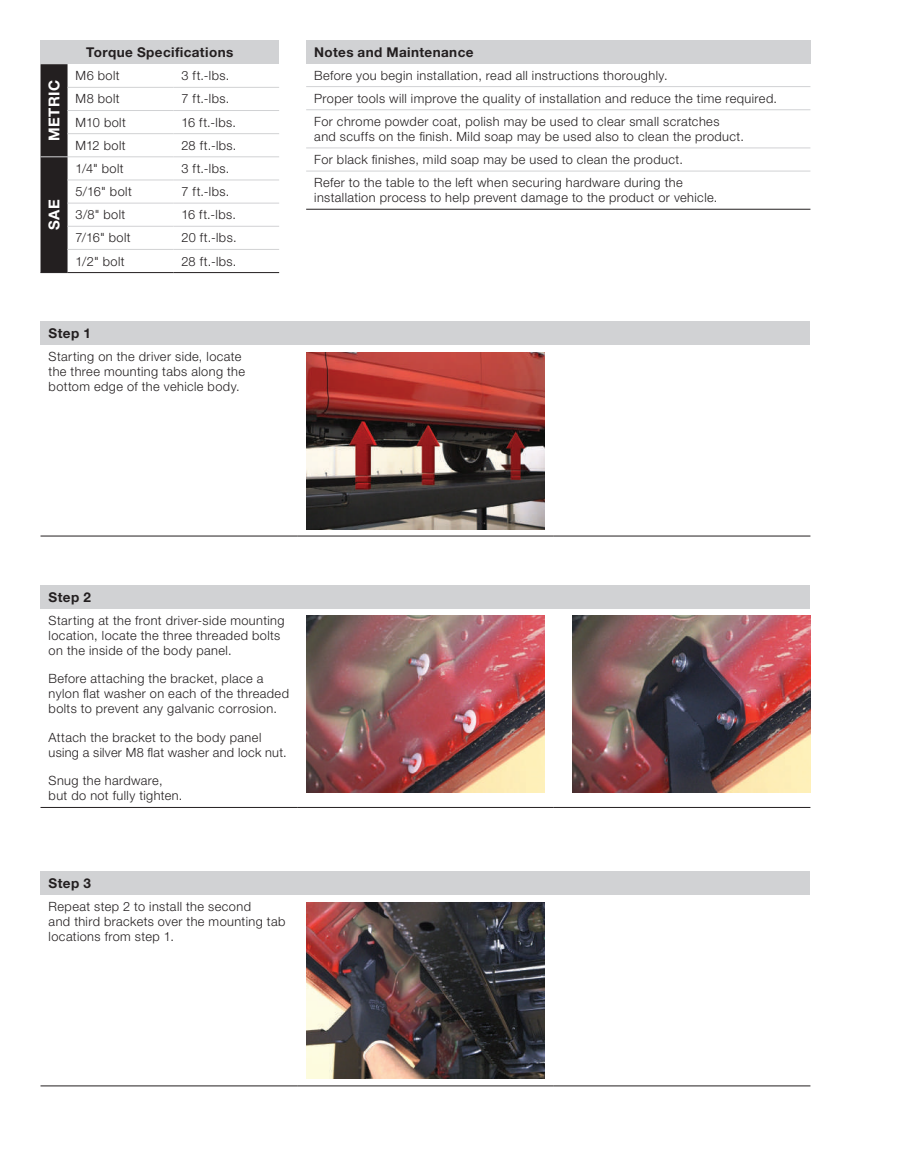
<style>
.page{position:relative;width:905px;height:1175px;background:#fff}
.page>*{position:absolute;margin:0;border:0;box-sizing:border-box;transform-origin:0 0}
.t1{font:700 15px "Helvetica Neue LT Std";letter-spacing:.02em;color:#fff}
.t2{font:700 13.5px "Helvetica Neue LT Std";letter-spacing:.03em;color:#231f20}
.t3{font:300 12.75px/15px "Helvetica Neue LT Std";letter-spacing:.03em;color:#231f20}
</style>
<div class="page">
<div style="left:40px;top:321px;width:770px;height:24px;background:#d1d2d4"></div>
<hr style="left:40px;top:535px;width:257px;height:1px;background:#231f20">
<hr style="left:297px;top:535px;width:257px;height:1px;background:#231f20">
<hr style="left:554px;top:535px;width:256px;height:1px;background:#231f20">
<img style="left:306px;top:352px;width:239px;height:177px">
<div style="left:40px;top:585px;width:770px;height:23px;background:#d1d2d4"></div>
<hr style="left:40px;top:807px;width:257px;height:1px;background:#231f20">
<hr style="left:297px;top:807px;width:257px;height:1px;background:#231f20">
<hr style="left:554px;top:807px;width:256px;height:1px;background:#231f20">
<img style="left:306px;top:615px;width:239px;height:177px">
<img style="left:572px;top:615px;width:238px;height:177px">
<div style="left:40px;top:871px;width:770px;height:24px;background:#d1d2d4"></div>
<hr style="left:40px;top:1085px;width:257px;height:1px;background:#231f20">
<hr style="left:297px;top:1085px;width:257px;height:1px;background:#231f20">
<hr style="left:554px;top:1085px;width:256px;height:1px;background:#231f20">
<img style="left:306px;top:902px;width:239px;height:176px">
<div style="left:306px;top:40px;width:504px;height:24px;background:#d1d2d4"></div>
<hr style="left:306px;top:86px;width:504px;height:1px;background:#d1d2d4">
<hr style="left:306px;top:109px;width:504px;height:1px;background:#d1d2d4">
<hr style="left:306px;top:147px;width:504px;height:1px;background:#d1d2d4">
<hr style="left:306px;top:171px;width:504px;height:1px;background:#d1d2d4">
<hr style="left:306px;top:209px;width:504px;height:1px;background:#231f20">
<div style="left:40px;top:40px;width:239px;height:24px;background:#d1d2d4"></div>
<hr style="left:68px;top:156px;width:105px;height:1px;background:#d1d2d4">
<hr style="left:173px;top:156px;width:106px;height:1px;background:#d1d2d4">
<hr style="left:68px;top:87px;width:105px;height:1px;background:#d1d2d4">
<hr style="left:173px;top:87px;width:106px;height:1px;background:#d1d2d4">
<hr style="left:68px;top:180px;width:105px;height:1px;background:#d1d2d4">
<hr style="left:173px;top:180px;width:106px;height:1px;background:#d1d2d4">
<hr style="left:68px;top:110px;width:105px;height:1px;background:#d1d2d4">
<hr style="left:173px;top:110px;width:106px;height:1px;background:#d1d2d4">
<hr style="left:68px;top:203px;width:105px;height:1px;background:#d1d2d4">
<hr style="left:173px;top:203px;width:106px;height:1px;background:#d1d2d4">
<hr style="left:68px;top:133px;width:105px;height:1px;background:#d1d2d4">
<hr style="left:173px;top:133px;width:106px;height:1px;background:#d1d2d4">
<hr style="left:68px;top:226px;width:105px;height:1px;background:#d1d2d4">
<hr style="left:173px;top:226px;width:106px;height:1px;background:#d1d2d4">
<hr style="left:68px;top:249px;width:105px;height:1px;background:#d1d2d4">
<hr style="left:173px;top:249px;width:106px;height:1px;background:#d1d2d4">
<svg style="left:40px;top:64px;width:28px;height:209px;background:#2b2728"></svg>
<hr style="left:68px;top:272px;width:105px;height:1px;background:#231f20">
<hr style="left:173px;top:272px;width:106px;height:1px;background:#231f20">
<p class="t1" style="left:45px;top:141px;width:62px;rotate:-90deg">METRIC</p>
<p class="t1" style="left:45px;top:230px;width:32px;rotate:-90deg">SAE</p>
<p class="t2" style="left:86px;top:44px;width:148px">Torque Specifications</p>
<p class="t3" style="left:76px;top:68px;width:46px">M6 bolt</p>
<p class="t3" style="left:181px;top:68px;width:49px">3 ft.-lbs.</p>
<p class="t3" style="left:76px;top:91px;width:46px">M8 bolt</p>
<p class="t3" style="left:181px;top:91px;width:49px">7 ft.-lbs.</p>
<p class="t3" style="left:76px;top:114px;width:52px">M10 bolt</p>
<p class="t3" style="left:181px;top:114px;width:56px">16 ft.-lbs.</p>
<p class="t3" style="left:76px;top:137px;width:51px">M12 bolt</p>
<p class="t3" style="left:181px;top:137px;width:57px">28 ft.-lbs.</p>
<p class="t3" style="left:76px;top:161px;width:50px">1/4" bolt</p>
<p class="t3" style="left:181px;top:161px;width:49px">3 ft.-lbs.</p>
<p class="t3" style="left:76px;top:184px;width:58px">5/16" bolt</p>
<p class="t3" style="left:181px;top:184px;width:49px">7 ft.-lbs.</p>
<p class="t3" style="left:76px;top:207px;width:51px">3/8" bolt</p>
<p class="t3" style="left:181px;top:207px;width:56px">16 ft.-lbs.</p>
<p class="t3" style="left:76px;top:230px;width:57px">7/16" bolt</p>
<p class="t3" style="left:181px;top:230px;width:57px">20 ft.-lbs.</p>
<p class="t3" style="left:76px;top:253px;width:50px">1/2" bolt</p>
<p class="t3" style="left:181px;top:253px;width:57px">28 ft.-lbs.</p>
<p class="t2" style="left:49px;top:325px;width:44px">Step 1</p>
<p class="t3" style="left:49px;top:349px;width:198px">Starting on the driver side, locate the three mounting tabs along the bottom edge of the vehicle body.</p>
<p class="t2" style="left:314px;top:44px;width:161px">Notes and Maintenance</p>
<p class="t3" style="left:314px;top:63px;width:464px;line-height:23.1px">Before you begin installation, read all instructions thoroughly.<br>Proper tools will improve the quality of installation and reduce the time required.<br>For chrome powder coat, polish may be used to clear small scratches</p>
<p class="t3" style="left:314px;top:124px;width:431px;line-height:23.1px">and scuffs on the finish. Mild soap may be used also to clean the product.<br>For black finishes, mild soap may be used to clean the product.<br>Refer to the table to the left when securing hardware during the</p>
<p class="t3" style="left:314px;top:190px;width:404px">installation process to help prevent damage to the product or vehicle.</p>
<p class="t2" style="left:49px;top:588px;width:44px">Step 2</p>
<p class="t3" style="left:49px;top:612px;width:237px">Starting at the front driver-side mounting location, locate the three threaded bolts on the inside of the body panel.</p>
<p class="t3" style="left:49px;top:671px;width:242px">Before attaching the bracket, place a nylon flat washer on each of the threaded bolts to prevent any galvanic corrosion.</p>
<p class="t3" style="left:49px;top:729px;width:240px">Attach the bracket to the body panel using a silver M8 flat washer and lock nut.</p>
<p class="t3" style="left:49px;top:773px;width:135px">Snug the hardware, but do not fully tighten.</p>
<p class="t2" style="left:49px;top:875px;width:44px">Step 3</p>
<p class="t3" style="left:49px;top:899px;width:238px">Repeat step 2 to install the second<br>and third brackets over the mounting tab locations from step 1.</p>
</div>
